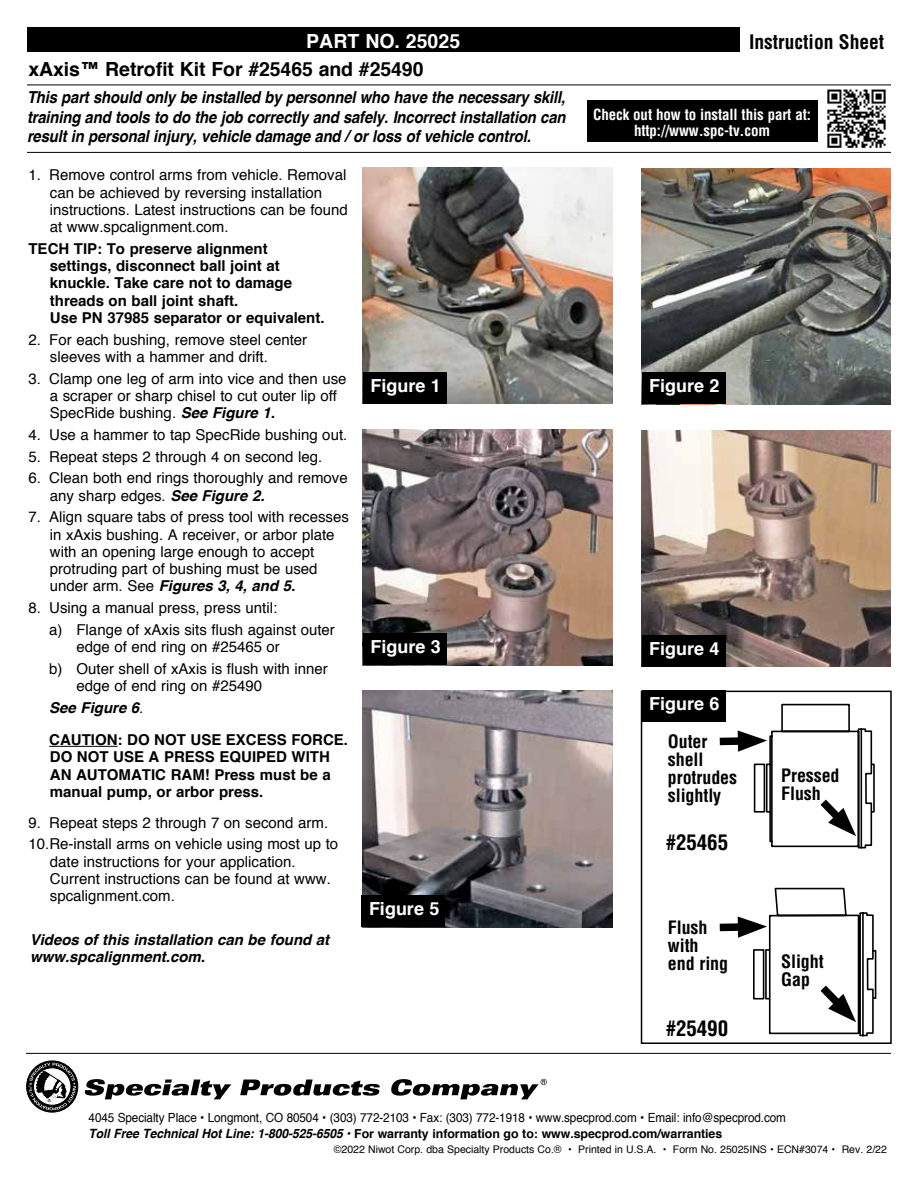
<style>
.page{position:relative;width:918px;height:1188px;background:#fff}
.page>*{position:absolute;margin:0;border:0;box-sizing:border-box;transform-origin:0 0}
.t1{font:700 condensed 21px "Helvetica";letter-spacing:-.005em;color:#000}
.t2{font:700 19.5px "Helvetica";letter-spacing:-.005em;color:#000}
.t3{font:700 condensed 19.5px "Helvetica";color:#000}
.t4{font:700 19.5px "Helvetica";color:#fff}
.t5{font:700 condensed 18px/18px "Helvetica";letter-spacing:-.005em;color:#000}
.t6{font:700 18px "Helvetica";color:#fff}
.t7{font:italic 700 16.5px/19.5px "Helvetica";letter-spacing:-.01em;color:#000;text-align:justify;scale:.9 1}
.t8{font:15px/17.2px "Helvetica";color:#000}
.t9{font:700 15px/17.2px "Helvetica";color:#000}
.t10{font:italic 700 15px/17.2px "Helvetica";color:#000}
.t11{font:700 condensed 15px/16.5px "Helvetica";letter-spacing:-.01em;color:#fff;text-align:center}
.t12{font:12.6px "Helvetica";letter-spacing:-.01em;color:#000;scale:.93 1}
.t13{font:700 12.3px "Helvetica";letter-spacing:-.005em;color:#000}
.t14{font:10.5px "Helvetica";color:#000}
.s1{font-weight:700;font-style:italic}
.s2{font-style:italic;font-size:12.75px}
</style>
<div class="page">
<div style="left:27px;top:27px;width:712px;height:25px;background:#000"></div>
<hr style="left:27px;top:85px;width:864px;height:1px;background:#000">
<hr style="left:27px;top:152px;width:864px;height:1px;background:#000">
<div style="left:27px;top:1061px;width:51px;height:51px;border:1px solid #000;border-radius:50%"></div>
<svg style="left:84px;top:1079px;width:147px;height:20px"></svg>
<svg style="left:240px;top:1080px;width:140px;height:16px"></svg>
<svg style="left:391px;top:1079px;width:156px;height:20px"></svg>
<svg style="left:29px;top:1063px;width:47px;height:47px"></svg>
<hr style="left:26px;top:1053px;width:865px;height:1px;background:#000">
<hr style="left:49px;top:746px;width:69px;height:1px;background:#000">
<div style="left:587px;top:100px;width:230px;height:42px;background:#000"></div>
<img style="left:828px;top:89px;width:58px;height:58px">
<img style="left:363px;top:168px;width:249px;height:236px">
<div style="left:363px;top:372px;width:84px;height:32px;background:#000"></div>
<img style="left:642px;top:168px;width:249px;height:236px">
<div style="left:642px;top:373px;width:84px;height:31px;background:#000"></div>
<img style="left:363px;top:429px;width:249px;height:236px">
<div style="left:363px;top:634px;width:84px;height:31px;background:#000"></div>
<img style="left:642px;top:431px;width:249px;height:236px">
<div style="left:642px;top:635px;width:84px;height:32px;background:#000"></div>
<img style="left:363px;top:691px;width:249px;height:236px">
<div style="left:362px;top:896px;width:84px;height:31px;background:#000"></div>
<div style="left:641px;top:691px;width:251px;height:353px;border:2px solid #000"></div>
<div style="left:642px;top:691px;width:84px;height:31px;background:#000"></div>
<svg style="left:719px;top:704px;width:157px;height:332px"></svg>
<h2 class="t4" style="left:306px;top:26px;width:155px">PART NO. 25025</h2>
<h2 class="t3" style="left:749px;top:30px;width:137px">Instruction Sheet</h2>
<h2 class="t2" style="left:28px;top:53px;width:397px">xAxis™ Retrofit Kit For #25465 and #25490</h2>
<p class="t7" style="left:27px;top:88px;width:600px">This part should only be installed by personnel who have the necessary skill, training and tools to do the job correctly and safely. Incorrect installation can result in personal injury, vehicle damage and / or loss of vehicle control.</p>
<p class="t11" style="left:593px;top:106px;width:219px">Check out how to install this part at: http://www.spc-tv.com</p>
<p class="t8" style="left:50px;top:167px;width:300px;text-indent:-21px">1. Remove control arms from vehicle. Removal can be achieved by reversing installation instructions. Latest instructions can be found at www.spcalignment.com.</p>
<p class="t9" style="left:50px;top:240px;width:276px;text-indent:-21px">TECH TIP: To preserve alignment settings, disconnect ball joint at knuckle. Take care not to damage threads on ball joint shaft.<br>Use PN 37985 separator or equivalent.</p>
<p class="t8" style="left:50px;top:331px;width:259px;text-indent:-21px">2. For each bushing, remove steel center sleeves with a hammer and drift.</p>
<p class="t8" style="left:50px;top:370px;width:298px;text-indent:-21px">3. Clamp one leg of arm into vice and then use a scraper or sharp chisel to cut outer lip off<br>SpecRide bushing. <span class="s1">See Figure 1.</span></p>
<p class="t8" style="left:28px;top:427px;width:320px">4. Use a hammer to tap SpecRide bushing out.</p>
<p class="t8" style="left:28px;top:448px;width:295px">5. Repeat steps 2 through 4 on second leg.</p>
<p class="t8" style="left:50px;top:470px;width:299px;text-indent:-21px">6. Clean both end rings thoroughly and remove any sharp edges. <span class="s1">See Figure 2.</span></p>
<p class="t8" style="left:50px;top:509px;width:301px;text-indent:-21px">7. Align square tabs of press tool with recesses in xAxis bushing. A receiver, or arbor plate with an opening large enough to accept protruding part of bushing must be used under arm. See <span class="s1">Figures 3, 4, and 5.</span></p>
<p class="t8" style="left:49px;top:598px;width:287px;line-height:21.8px;text-indent:-21px">8. Using a manual press, press until:<br>a) Flange of xAxis sits flush against outer</p>
<p class="t8" style="left:49px;top:637px;width:280px;line-height:21.8px;text-indent:27px">edge of end ring on #25465 or<br>b) Outer shell of xAxis is flush with inner</p>
<p class="t8" style="left:49px;top:676px;width:214px;line-height:21.8px;text-indent:27px">edge of end ring on #25490<br><span class="s1">See Figure 6</span>.</p>
<p class="t9" style="left:49px;top:732px;width:300px">CAUTION: DO NOT USE EXCESS FORCE.<br>DO NOT USE A PRESS EQUIPED WITH<br>AN AUTOMATIC RAM! Press must be a manual pump, or arbor press.</p>
<p class="t8" style="left:29px;top:812px;width:311px;line-height:21.8px">9. Repeat steps 2 through 7 on second arm.<br>10.Re-install arms on vehicle using most up to</p>
<p class="t8" style="left:50px;top:853px;width:282px">date instructions for your application.<br>Current instructions can be found at www. spcalignment.com.</p>
<p class="t10" style="left:30px;top:931px;width:301px">Videos of this installation can be found at www.spcalignment.com.</p>
<p class="t6" style="left:370px;top:371px;width:72px">Figure 1</p>
<p class="t6" style="left:649px;top:371px;width:72px">Figure 2</p>
<p class="t6" style="left:370px;top:632px;width:72px">Figure 3</p>
<p class="t6" style="left:649px;top:634px;width:72px">Figure 4</p>
<p class="t6" style="left:649px;top:689px;width:72px">Figure 6</p>
<p class="t5" style="left:668px;top:732px;width:71px">Outer shell protrudes slightly</p>
<p class="t6" style="left:369px;top:894px;width:72px">Figure 5</p>
<h1 class="t1" style="left:666px;top:830px;width:64px">#25465</h1>
<p class="t5" style="left:668px;top:918px;width:62px">Flush with end ring</p>
<h1 class="t1" style="left:666px;top:1016px;width:64px">#25490</h1>
<p class="t5" style="left:781px;top:766px;width:60px">Pressed<br>Flush</p>
<p class="t5" style="left:781px;top:952px;width:44px">Slight<br>Gap</p>
<p class="t12" style="left:89px;top:1108px;width:751px">4045 Specialty Place • Longmont, CO 80504 • (303) 772-2103 • Fax: (303) 772-1918 • www.specprod.com • Email: info@specprod.com</p>
<p class="t13" style="left:89px;top:1123px;width:635px"><span class="s2">Toll Free Technical Hot Line: 1-800-525-6505 •</span> For warranty information go to: www.specprod.com/warranties</p>
<p class="t14" style="left:334px;top:1142px;width:555px">©2022 Niwot Corp. dba Specialty Products Co.® • Printed in U.S.A. • Form No. 25025INS • ECN#3074 • Rev. 2/22</p>
</div>
